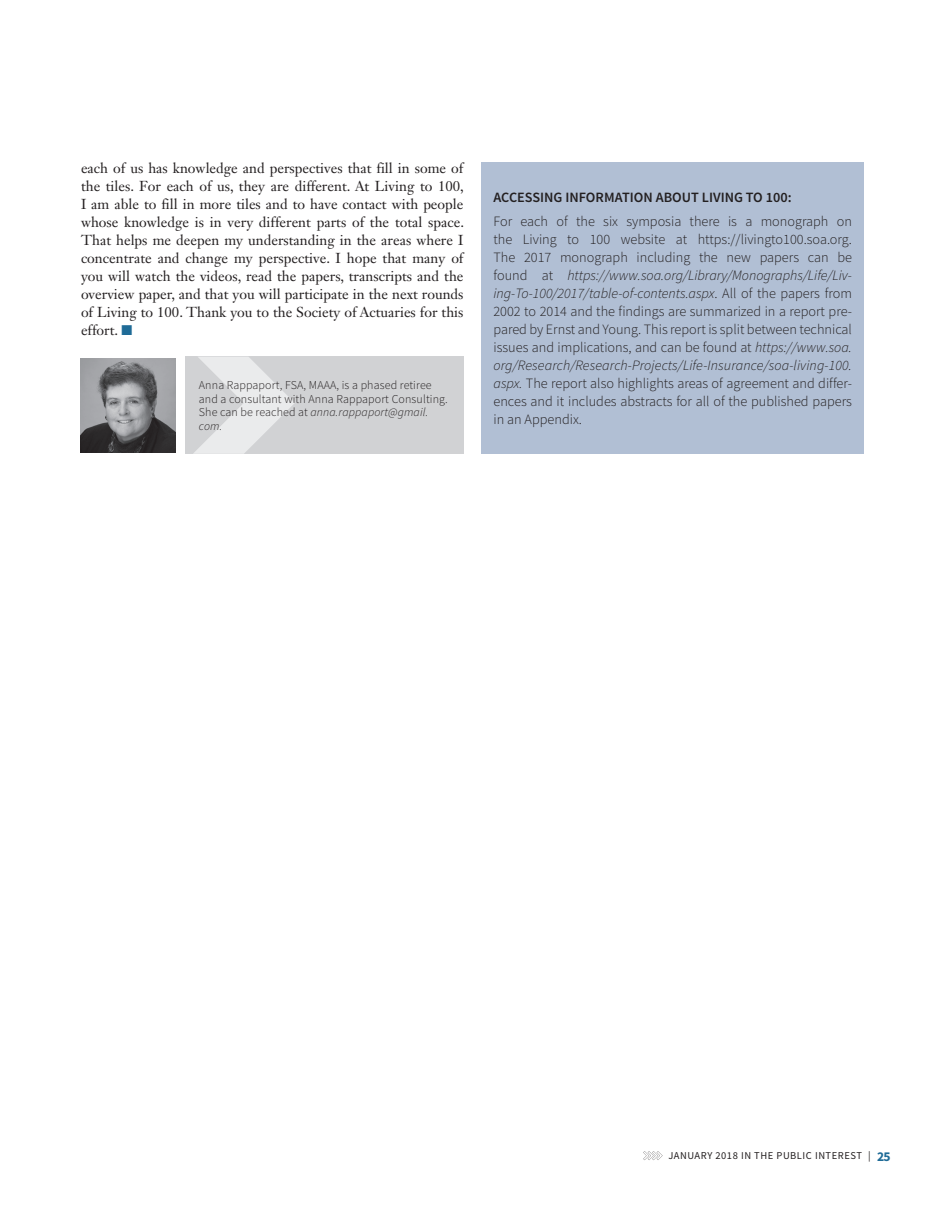
<style>
.page{position:relative;width:945px;height:1215px;background:#fff}
.page>*{position:absolute;margin:0;border:0;box-sizing:border-box;transform-origin:0 0}
.t1{font:300 14.25px/18px "Source Sans Pro";color:#231f20;text-align:justify}
.t2{font:14.25px/18px "Janson Text LT Std";color:#231f20;text-align:justify}
.t3{font:600 14.25px "Source Sans Pro";color:#231f20}
.t4{font:300 12px/13.5px "Source Sans Pro";letter-spacing:.01em;color:#231f20}
.t5{font:10.5px "Source Sans Pro";letter-spacing:.05em;color:#231f20}
.s1{color:#1f6b97}
.s2{font-style:italic}
.s3{font-weight:700;font-size:13.5px;color:#1f6b97}
</style>
<div class="page">
<svg style="left:643px;top:1151px;width:20px;height:9px"></svg>
<div style="left:482px;top:162px;width:382px;height:292px;background:#b1bfd4"></div>
<div style="left:185px;top:357px;width:279px;height:97px;background:#d1d2d4"></div>
<svg style="left:193px;top:357px;width:101px;height:97px"></svg>
<svg style="left:81px;top:452px;width:94px;height:1px"></svg>
<img style="left:81px;top:358px;width:94px;height:94px">
<p class="t2" style="left:81px;top:159px;width:385px">each of us has knowledge and perspectives that fill in some of the tiles. For each of us, they are different. At Living to 100, I am able to fill in more tiles and to have contact with people whose knowledge is in very different parts of the total space.<br>That helps me deepen my understanding in the areas where I concentrate and change my perspective. I hope that many of you will watch the videos, read the papers, transcripts and the overview paper, and that you will participate in the next rounds of Living to 100. Thank you to the Society of Actuaries for this effort. <span class="s1">■</span></p>
<p class="t4" style="left:199px;top:379px;width:250px">Anna Rappaport, FSA, MAAA, is a phased retiree and a consultant with Anna Rappaport Consulting.<br>She can be reached at <span class="s2">anna.rappaport@gmail. com.</span></p>
<p class="t3" style="left:494px;top:189px;width:300px">ACCESSING INFORMATION ABOUT LIVING TO 100:</p>
<p class="t1" style="left:494px;top:213px;width:360px">For each of the six symposia there is a monograph on the Living to 100 website at https://livingto100.soa.org.<br>The 2017 monograph including the new papers can be found at <span class="s2">https://www.soa.org/Library/Monographs/Life/Liv&shy;ing-To-100/2017/table-of-contents.aspx</span>. All of the papers from 2002 to 2014 and the findings are summarized in a report pre&shy;pared by Ernst and Young. This report is split between technical issues and implications, and can be found at <span class="s2">https://www.soa. org/Research/Research-Projects/Life-Insurance/soa-living-100. aspx.</span> The report also highlights areas of agreement and differ&shy;ences and it includes abstracts for all of the published papers in an Appendix.</p>
<p class="t5" style="left:668px;top:1149px;width:224px">JANUARY 2018 IN THE PUBLIC INTEREST | <span class="s3">25</span></p>
</div>
